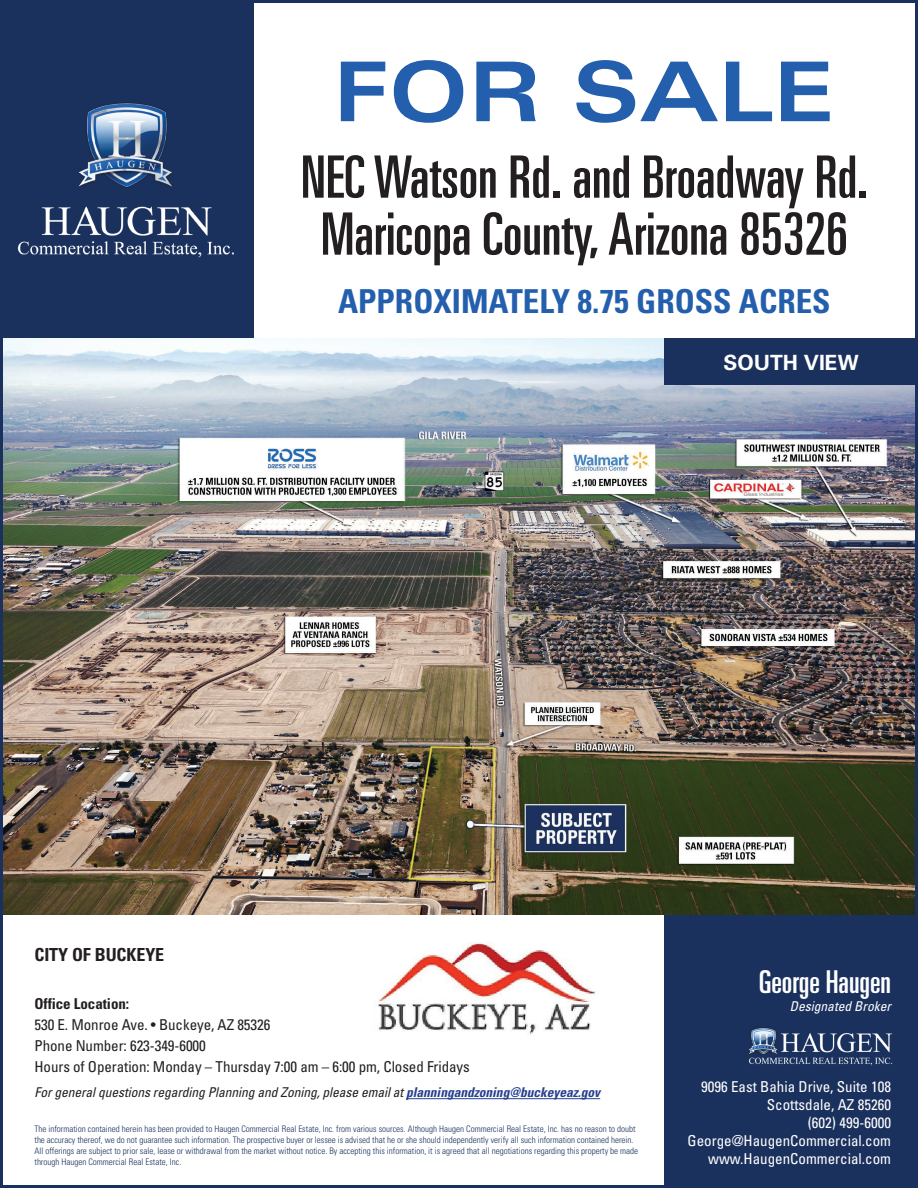
<style>
.page{position:relative;width:918px;height:1188px;background:#fff}
.page>*{position:absolute;margin:0;border:0;box-sizing:border-box;transform-origin:0 0}
.t1{font:700 expanded 82.5px "Univers";color:#235fad}
.t2{font:ultra-condensed 58.5px/57px "Univers";color:#231f20;text-align:center}
.t3{font:700 condensed 33px "Univers";color:#235fad}
.t4{font:ultra-condensed 31.5px "Univers";color:#fff}
.t5{font:700 21px "Univers";color:#fff}
.t6{font:700 condensed 18px "Univers";letter-spacing:-.005em;color:#231f20}
.t7{font:condensed 15px "Univers";letter-spacing:-.005em;color:#231f20}
.t8{font:condensed 15px/18px "Univers";color:#fff;text-align:right}
.t9{font:700 condensed 15px "Univers";letter-spacing:-.005em;color:#231f20}
.t10{font:italic condensed 13.5px "Univers";letter-spacing:-.005em;color:#231f20}
.t11{font:italic condensed 13.5px "Univers";color:#fff}
.t12{font:300 condensed 9px/10.8px "Univers";color:#1a315d}
.s1{font-weight:700;color:#253f8e}
</style>
<div class="page">
<div style="left:664px;top:711px;width:254px;height:477px;background:#1b315d"></div>
<div style="left:0;top:0;width:254px;height:826px;background:#1b315d"></div>
<img style="left:17px;top:103px;width:217px;height:155px">
<img style="left:748px;top:1027px;width:145px;height:39px">
<img style="left:4px;top:338px;width:910px;height:577px">
<div style="left:664px;top:338px;width:254px;height:47px;background:#1b315d"></div>
<img style="left:377px;top:942px;width:219px;height:93px">
<hr style="left:406px;top:1098px;width:194px;height:1px;background:#253f8e">
<h1 class="t1" style="left:334px;top:45px;width:503px">FOR SALE</h1>
<h2 class="t2" style="left:301px;top:148px;width:569px">NEC Watson Rd. and Broadway Rd.<br>Maricopa County, Arizona 85326</h2>
<h3 class="t3" style="left:338px;top:281px;width:494px">APPROXIMATELY 8.75 GROSS ACRES</h3>
<p class="t5" style="left:723px;top:349px;width:137px">SOUTH VIEW</p>
<p class="t6" style="left:34px;top:943px;width:131px">CITY OF BUCKEYE</p>
<p class="t9" style="left:34px;top:994px;width:96px">Office Location:</p>
<p class="t7" style="left:34px;top:1015px;width:237px">530 E. Monroe Ave. • Buckeye, AZ 85326</p>
<p class="t7" style="left:34px;top:1036px;width:173px">Phone Number: 623-349-6000</p>
<p class="t7" style="left:34px;top:1057px;width:437px">Hours of Operation: Monday – Thursday 7:00 am – 6:00 pm, Closed Fridays</p>
<p class="t10" style="left:34px;top:1084px;width:567px">For general questions regarding Planning and Zoning, please email at <span class="s1">planningandzoning@buckeyeaz.gov</span></p>
<p class="t12" style="left:34px;top:1123px;width:605px">The information contained herein has been provided to Haugen Commercial Real Estate, Inc. from various sources. Although Haugen Commercial Real Estate, Inc. has no reason to doubt the accuracy thereof, we do not guarantee such information. The prospective buyer or lessee is advised that he or she should independently verify all such information contained herein.<br>All offerings are subject to prior sale, lease or withdrawal from the market without notice. By accepting this information, it is agreed that all negotiations regarding this property be made through Haugen Commercial Real Estate, Inc.</p>
<h3 class="t4" style="left:759px;top:964px;width:134px">George Haugen</h3>
<h3 class="t11" style="left:790px;top:998px;width:103px">Designated Broker</h3>
<h3 class="t8" style="left:688px;top:1077px;width:205px">9096 East Bahia Drive, Suite 108<br>Scottsdale, AZ 85260<br>(602) 499-6000<br>George@HaugenCommercial.com www.HaugenCommercial.com</h3>
</div>
